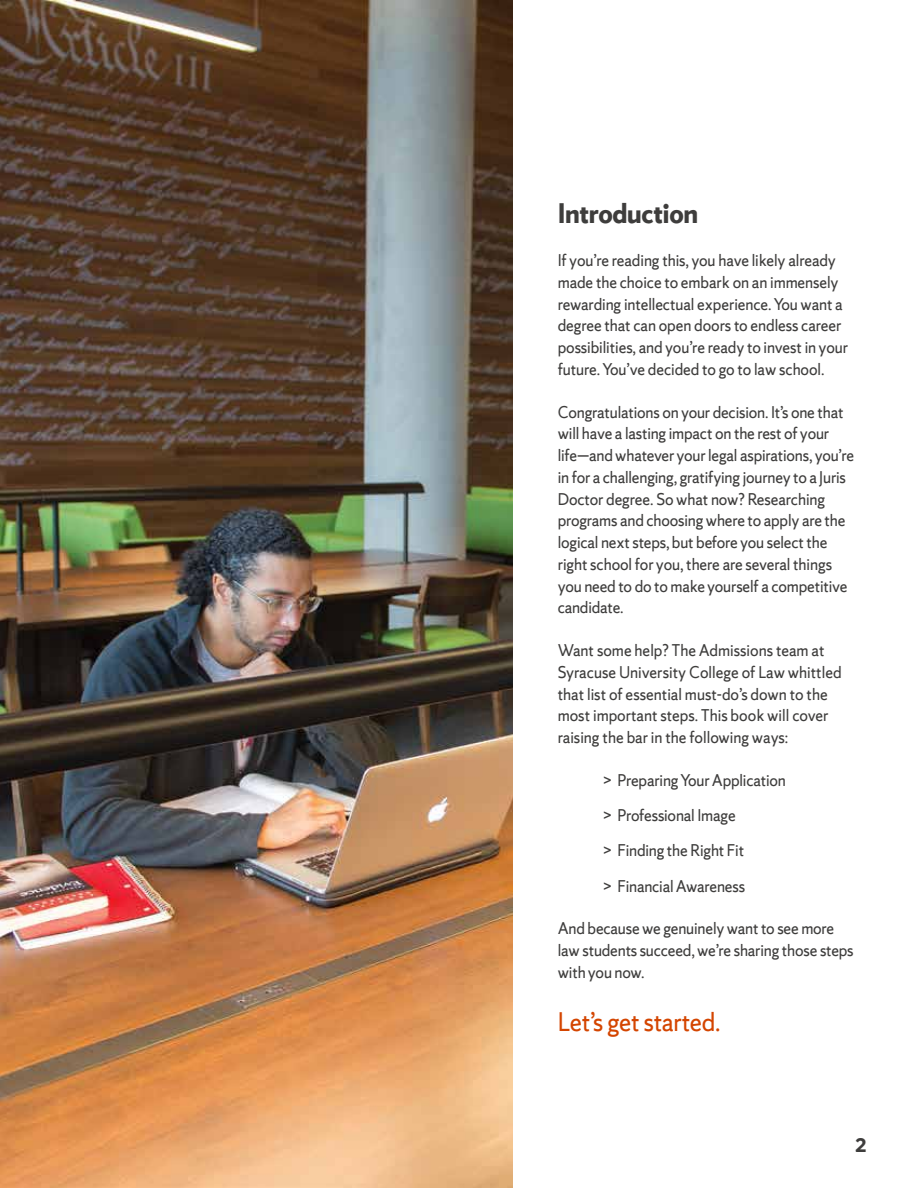
<style>
.page{position:relative;width:918px;height:1188px;background:#fff}
.page>*{position:absolute;margin:0;border:0;box-sizing:border-box;transform-origin:0 0}
.t1{font:700 30px "Sherman Sans";letter-spacing:-.01em;color:#3e3d3c;scale:.95 1}
.t2{font:28.5px "Sherman Sans";letter-spacing:-.01em;color:#d44500;scale:.95 1}
.t3{font:700 21px "Sherman Sans";color:#3e3d3c}
.t4{font:18px/21.8px "Sherman Sans";letter-spacing:-.01em;color:#3e3d3c;scale:.95 1}
</style>
<div class="page">
<img style="left:0;top:0;width:513px;height:1188px">
<h1 class="t1" style="left:558px;top:195px;width:149px">Introduction</h1>
<p class="t4" style="left:558px;top:249px;width:307px">If you’re reading this, you have likely already made the choice to embark on an immensely rewarding intellectual experience. You want a degree that can open doors to endless career possibilities, and you’re ready to invest in your future. You’ve decided to go to law school.</p>
<p class="t4" style="left:558px;top:401px;width:313px">Congratulations on your decision. It’s one that will have a lasting impact on the rest of your life—and whatever your legal aspirations, you’re in for a challenging, gratifying journey to a Juris Doctor degree. So what now? Researching programs and choosing where to apply are the logical next steps, but before you select the right school for you, there are several things you need to do to make yourself a competitive candidate.</p>
<p class="t4" style="left:558px;top:639px;width:300px">Want some help? The Admissions team at Syracuse University College of Law whittled that list of essential must-do’s down to the most important steps. This book will cover raising the bar in the following ways:</p>
<p class="t4" style="left:603px;top:762px;width:194px;line-height:35.2px">&gt; Preparing Your Application &gt; Professional Image<br>&gt; Finding the Right Fit<br>&gt; Financial Awareness</p>
<p class="t4" style="left:558px;top:918px;width:313px">And because we genuinely want to see more law students succeed, we’re sharing those steps with you now.</p>
<h2 class="t2" style="left:558px;top:1005px;width:173px">Let’s get started.</h2>
<p class="t3" style="left:855px;top:1132px;width:13px">2</p>
</div>
